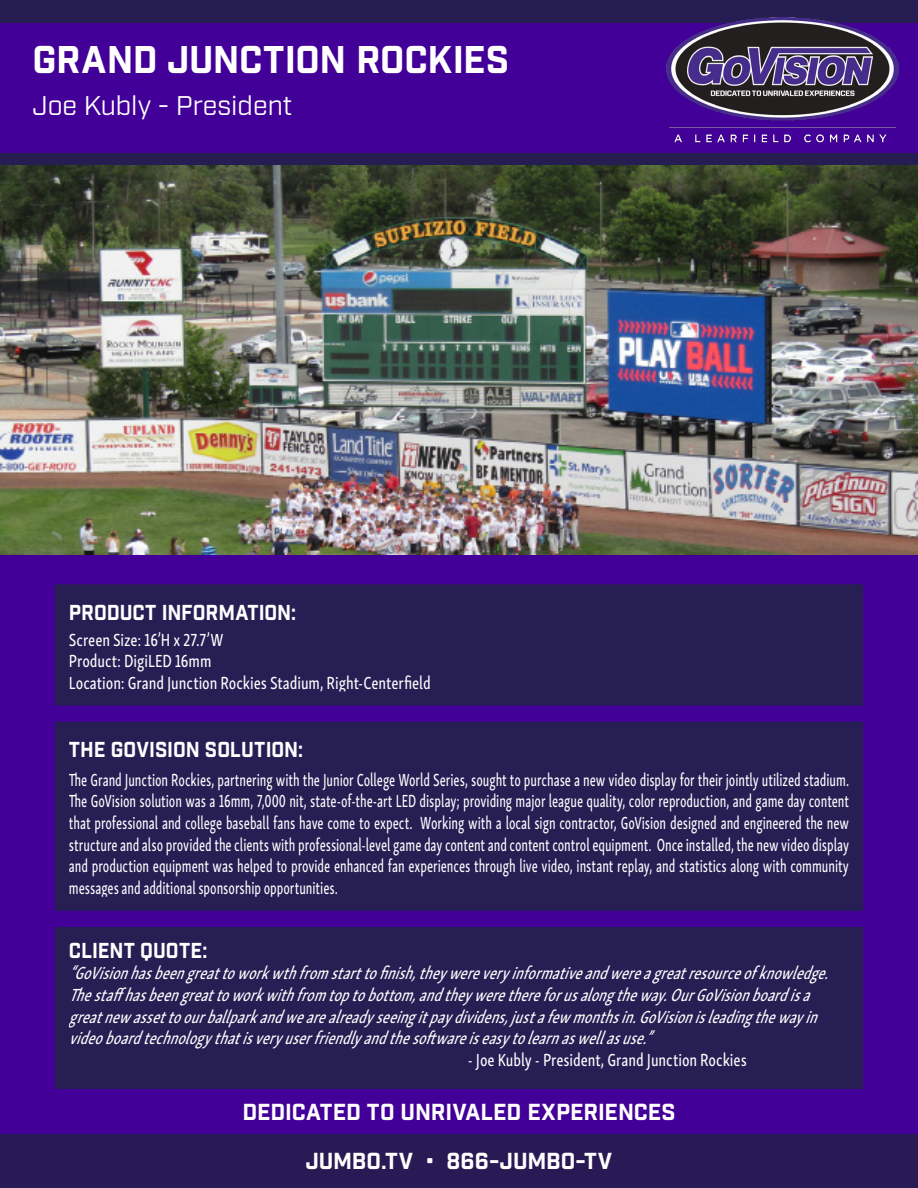
<style>
.page{position:relative;width:918px;height:1188px;background:#fff}
.page>*{position:absolute;margin:0;border:0;box-sizing:border-box;transform-origin:0 0}
.t1{font:37.5px "Industry Inc Base";letter-spacing:-.005em;color:#fff}
.t2{font:27px "Industry";color:#fff}
.t3{font:22.5px "Industry Inc Base";letter-spacing:-.005em;color:#fff}
.t4{font:21px "Industry Inc Base";letter-spacing:-.005em;color:#fff;scale:.94 1}
.t5{font:18px/21.6px "Skolar Sans Latn Cp Me";letter-spacing:-.005em;color:#fff;text-align:justify;scale:.81 1}
.t6{font:italic 18px "Skolar Sans Latn Cp Me";color:#fff;scale:.94 1}
.t7{font:18px "Skolar Sans Latn Cp Me";letter-spacing:-.005em;color:#fff;scale:.94 1}
</style>
<div class="page">
<div style="left:1px;top:475px;width:917px;height:614px;background:#430098"></div>
<div style="left:1px;top:1089px;width:917px;height:45px;background:#430098"></div>
<div style="left:1px;top:1134px;width:917px;height:54px;background:#291954"></div>
<div style="left:0;top:108px;width:918px;height:72px;background:#261d53"></div>
<div style="left:1px;top:0;width:917px;height:54px;background:#261d53"></div>
<div style="left:1px;top:24px;width:917px;height:129px;background:#430098"></div>
<div style="left:62px;top:591px;width:794px;height:108px;background:#271e54"></div>
<div style="left:55px;top:584px;width:808px;height:122px;border:14px solid #271e54"></div>
<div style="left:62px;top:729px;width:794px;height:175px;background:#271e54"></div>
<div style="left:55px;top:722px;width:808px;height:189px;border:14px solid #271e54"></div>
<div style="left:62px;top:934px;width:794px;height:148px;background:#271e54"></div>
<div style="left:55px;top:927px;width:808px;height:162px;border:14px solid #271e54"></div>
<img style="left:667px;top:18px;width:232px;height:125px">
<img style="left:1px;top:166px;width:917px;height:388px">
<p class="t1" style="left:32px;top:37px;width:478px">GRAND JUNCTION ROCKIES</p>
<p class="t2" style="left:32px;top:90px;width:261px">Joe Kubly - President</p>
<p class="t4" style="left:69px;top:599px;width:243px">PRODUCT INFORMATION:</p>
<p class="t7" style="left:69px;top:626px;width:166px">Screen Size: 16’H x 27.7’W</p>
<p class="t7" style="left:69px;top:648px;width:153px">Product: DigiLED 16mm</p>
<p class="t7" style="left:69px;top:669px;width:387px">Location: Grand Junction Rockies Stadium, Right-Centerfield</p>
<p class="t4" style="left:69px;top:737px;width:251px">THE GOVISION SOLUTION:</p>
<p class="t5" style="left:69px;top:768px;width:965px">The Grand Junction Rockies, partnering with the Junior College World Series, sought to purchase a new video display for their jointly utilized stadium.<br>The GoVision solution was a 16mm, 7,000 nit, state-of-the-art LED display; providing major league quality, color reproduction, and game day content that professional and college baseball fans have come to expect. Working with a local sign contractor, GoVision designed and engineered the new structure and also provided the clients with professional-level game day content and content control equipment. Once installed, the new video display and production equipment was helped to provide enhanced fan experiences through live video, instant replay, and statistics along with community messages and additional sponsorship opportunities.</p>
<p class="t4" style="left:69px;top:938px;width:149px">CLIENT QUOTE:</p>
<p class="t6" style="left:69px;top:960px;width:818px">“GoVisionhasbeengreattoworkwthfromstarttofinish,theywereveryinformativeandwereagreatresourceofknowledge.</p>
<p class="t6" style="left:69px;top:981px;width:798px">Thestaffhasbeengreattoworkwithfromtoptobottom,andtheywerethereforusalongtheway.OurGoVisionboardisa</p>
<p class="t6" style="left:69px;top:1003px;width:806px">greatnewassettoourballparkandwearealreadyseeingitpaydividens,justafewmonthsin.GoVisionisleadingthewayin</p>
<p class="t6" style="left:69px;top:1025px;width:630px">videoboardtechnologythatisveryuserfriendlyandthesoftwareiseasytolearnaswellasuse.”</p>
<p class="t7" style="left:468px;top:1046px;width:298px">- Joe Kubly - President, Grand Junction Rockies</p>
<p class="t3" style="left:243px;top:1098px;width:434px">DEDICATED TO UNRIVALED EXPERIENCES</p>
<p class="t3" style="left:306px;top:1148px;width:308px">JUMBO.TV • 866-JUMBO-TV</p>
</div>
